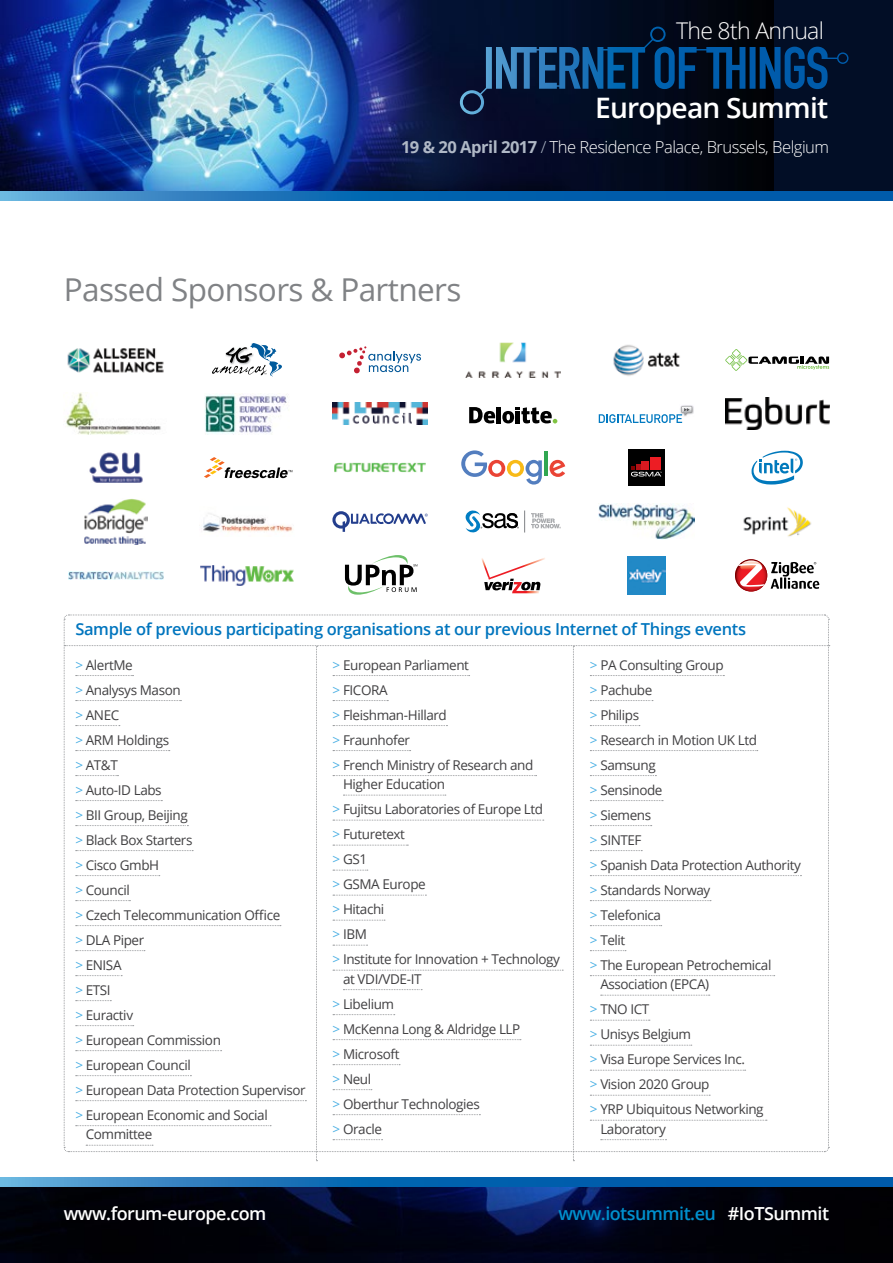
<style>
.page{position:relative;width:893px;height:1263px;background:#fff}
.page>*{position:absolute;margin:0;border:0;box-sizing:border-box;transform-origin:0 0}
.t1{font:31.5px "Open Sans";letter-spacing:-.02em;color:#808285}
.t2{font:600 28.2px "Open Sans";letter-spacing:-.03em;color:#fff}
.t3{font:300 23.1px "Open Sans";letter-spacing:-.03em;color:#fff}
.t4{font:600 18px "Open Sans";letter-spacing:-.03em;color:#0090cd}
.t5{font:600 18px "Open Sans";letter-spacing:-.03em;color:#fff}
.t6{font:600 16.5px "Open Sans";letter-spacing:-.02em;color:#0075be}
.t7{font:300 16.5px "Open Sans";letter-spacing:-.03em;color:#fff}
.t8{font:13.5px/25px "Open Sans";letter-spacing:-.03em;color:#414042}
.s1{font-weight:700;color:#afb8c6}
.s2{color:#afb8c6}
.s3{color:#4bb0e4}
.s4{color:#fff}
</style>
<div class="page">
<div style="left:0;top:0;width:893px;height:191px;background:#020e26"></div>
<img style="left:0;top:0;width:774px;height:191px">
<svg style="left:582px;top:27px;width:266px;height:62px"></svg>
<svg style="left:0;top:191px;width:893px;height:9px;background:#166eb5"></svg>
<img style="left:67px;top:348px;width:97px;height:25px">
<svg style="left:212px;top:343px;width:70px;height:34px"></svg>
<svg style="left:339px;top:346px;width:82px;height:27px"></svg>
<img style="left:466px;top:342px;width:95px;height:35px">
<img style="left:613px;top:345px;width:67px;height:31px">
<svg style="left:725px;top:349px;width:104px;height:22px"></svg>
<img style="left:66px;top:393px;width:95px;height:41px">
<img style="left:205px;top:393px;width:83px;height:41px">
<img style="left:332px;top:403px;width:96px;height:22px">
<hr style="left:497px;top:407px;width:4px;height:16px;background:#000">
<svg style="left:502px;top:407px;width:55px;height:16px"></svg>
<svg style="left:469px;top:407px;width:26px;height:16px"></svg>
<img style="left:681px;top:405px;width:13px;height:9px">
<svg style="left:599px;top:406px;width:93px;height:17px"></svg>
<img style="left:725px;top:398px;width:104px;height:32px">
<img style="left:89px;top:452px;width:54px;height:31px">
<svg style="left:204px;top:457px;width:88px;height:21px"></svg>
<img style="left:334px;top:462px;width:92px;height:11px">
<svg style="left:461px;top:450px;width:81px;height:35px"></svg>
<hr style="left:544px;top:451px;width:4px;height:25px;background:#31a751">
<svg style="left:550px;top:460px;width:15px;height:17px"></svg>
<div style="left:628px;top:449px;width:37px;height:37px;background:#000"></div>
<svg style="left:631px;top:464px;width:31px;height:13px"></svg>
<div style="left:642px;top:461px;width:7px;height:8px;background:#d71920"></div>
<div style="left:650px;top:457px;width:11px;height:12px;background:#ed1d24"></div>
<svg style="left:752px;top:451px;width:51px;height:33px"></svg>
<img style="left:84px;top:499px;width:64px;height:46px">
<img style="left:68px;top:571px;width:95px;height:8px">
<img style="left:203px;top:513px;width:90px;height:20px">
<img style="left:200px;top:565px;width:94px;height:21px">
<svg style="left:332px;top:511px;width:96px;height:21px"></svg>
<svg style="left:345px;top:555px;width:72px;height:40px"></svg>
<svg style="left:466px;top:510px;width:59px;height:22px"></svg>
<svg style="left:531px;top:513px;width:30px;height:15px"></svg>
<svg style="left:481px;top:558px;width:64px;height:35px"></svg>
<img style="left:599px;top:504px;width:95px;height:35px">
<img style="left:627px;top:557px;width:38px;height:37px">
<img style="left:743px;top:507px;width:68px;height:30px">
<svg style="left:735px;top:559px;width:32px;height:32px"></svg>
<svg style="left:738px;top:560px;width:27px;height:27px"></svg>
<svg style="left:771px;top:562px;width:48px;height:27px"></svg>
<svg style="left:63px;top:614px;width:767px;height:547px"></svg>
<img style="left:0;top:1186px;width:893px;height:77px">
<svg style="left:0;top:1177px;width:893px;height:9px;background:#166eb5"></svg>
<h3 class="t3" style="left:676px;top:15px;width:150px">The 8th Annual</h3>
<h2 class="t2" style="left:595px;top:89px;width:234px">European Summit</h2>
<p class="t7" style="left:401px;top:136px;width:430px"><span class="s1">19 &amp; 20 April 2017</span> <span class="s2">/</span> The Residence Palace, Brussels, Belgium</p>
<h1 class="t1" style="left:64px;top:267px;width:399px">Passed Sponsors &amp; Partners</h1>
<p class="t6" style="left:75px;top:618px;width:672px">Sample of previous participating organisations at our previous Internet of Things events</p>
<p class="t8" style="left:75px;top:652px;width:232px"><span class="s3">&gt;</span> AlertMe<br><span class="s3">&gt;</span> Analysys Mason<br><span class="s3">&gt;</span> ANEC<br><span class="s3">&gt;</span> ARM Holdings<br><span class="s3">&gt;</span> AT&amp;T<br><span class="s3">&gt;</span> Auto-ID Labs<br><span class="s3">&gt;</span> BII Group, Beijing<br><span class="s3">&gt;</span> Black Box Starters<br><span class="s3">&gt;</span> Cisco GmbH<br><span class="s3">&gt;</span> Council<br><span class="s3">&gt;</span> Czech Telecommunication Office<br><span class="s3">&gt;</span> DLA Piper<br><span class="s3">&gt;</span> ENISA<br><span class="s3">&gt;</span> ETSI<br><span class="s3">&gt;</span> Euractiv<br><span class="s3">&gt;</span> European Commission<br><span class="s3">&gt;</span> European Council<br><span class="s3">&gt;</span> European Data Protection Supervisor <span class="s3">&gt;</span> European Economic and Social</p>
<p class="t8" style="left:86px;top:1121px;width:68px">Committee</p>
<p class="t8" style="left:333px;top:652px;width:202px"><span class="s3">&gt;</span> European Parliament<br><span class="s3">&gt;</span> FICORA<br><span class="s3">&gt;</span> Fleishman-Hillard<br><span class="s3">&gt;</span> Fraunhofer<br><span class="s3">&gt;</span> French Ministry of Research and</p>
<p class="t8" style="left:333px;top:771px;width:229px;text-indent:10px">Higher Education<br><span class="s3">&gt;</span> Fujitsu Laboratories of Europe Ltd<br><span class="s3">&gt;</span> Futuretext<br><span class="s3">&gt;</span> GS1<br><span class="s3">&gt;</span> GSMA Europe<br><span class="s3">&gt;</span> Hitachi<br><span class="s3">&gt;</span> IBM<br><span class="s3">&gt;</span> Institute for Innovation + Technology</p>
<p class="t8" style="left:333px;top:966px;width:189px;text-indent:10px">at VDI/VDE-IT<br><span class="s3">&gt;</span> Libelium<br><span class="s3">&gt;</span> McKenna Long &amp; Aldridge LLP <span class="s3">&gt;</span> Microsoft<br><span class="s3">&gt;</span> Neul<br><span class="s3">&gt;</span> Oberthur Technologies<br><span class="s3">&gt;</span> Oracle</p>
<p class="t8" style="left:590px;top:652px;width:212px"><span class="s3">&gt;</span> PA Consulting Group<br><span class="s3">&gt;</span> Pachube<br><span class="s3">&gt;</span> Philips<br><span class="s3">&gt;</span> Research in Motion UK Ltd<br><span class="s3">&gt;</span> Samsung<br><span class="s3">&gt;</span> Sensinode<br><span class="s3">&gt;</span> Siemens<br><span class="s3">&gt;</span> SINTEF<br><span class="s3">&gt;</span> Spanish Data Protection Authority <span class="s3">&gt;</span> Standards Norway<br><span class="s3">&gt;</span> Telefonica<br><span class="s3">&gt;</span> Telit<br><span class="s3">&gt;</span> The European Petrochemical</p>
<p class="t8" style="left:590px;top:971px;width:175px;text-indent:10px">Association (EPCA)<br><span class="s3">&gt;</span> TNO ICT<br><span class="s3">&gt;</span> Unisys Belgium<br><span class="s3">&gt;</span> Visa Europe Services Inc.<br><span class="s3">&gt;</span> Vision 2020 Group<br><span class="s3">&gt;</span> YRP Ubiquitous Networking</p>
<p class="t8" style="left:600px;top:1116px;width:67px">Laboratory</p>
<h3 class="t5" style="left:64px;top:1201px;width:204px">www.forum-europe.com</h3>
<h3 class="t4" style="left:558px;top:1201px;width:272px">www.iotsummit.eu <span class="s4">#IoTSummit</span></h3>
</div>
